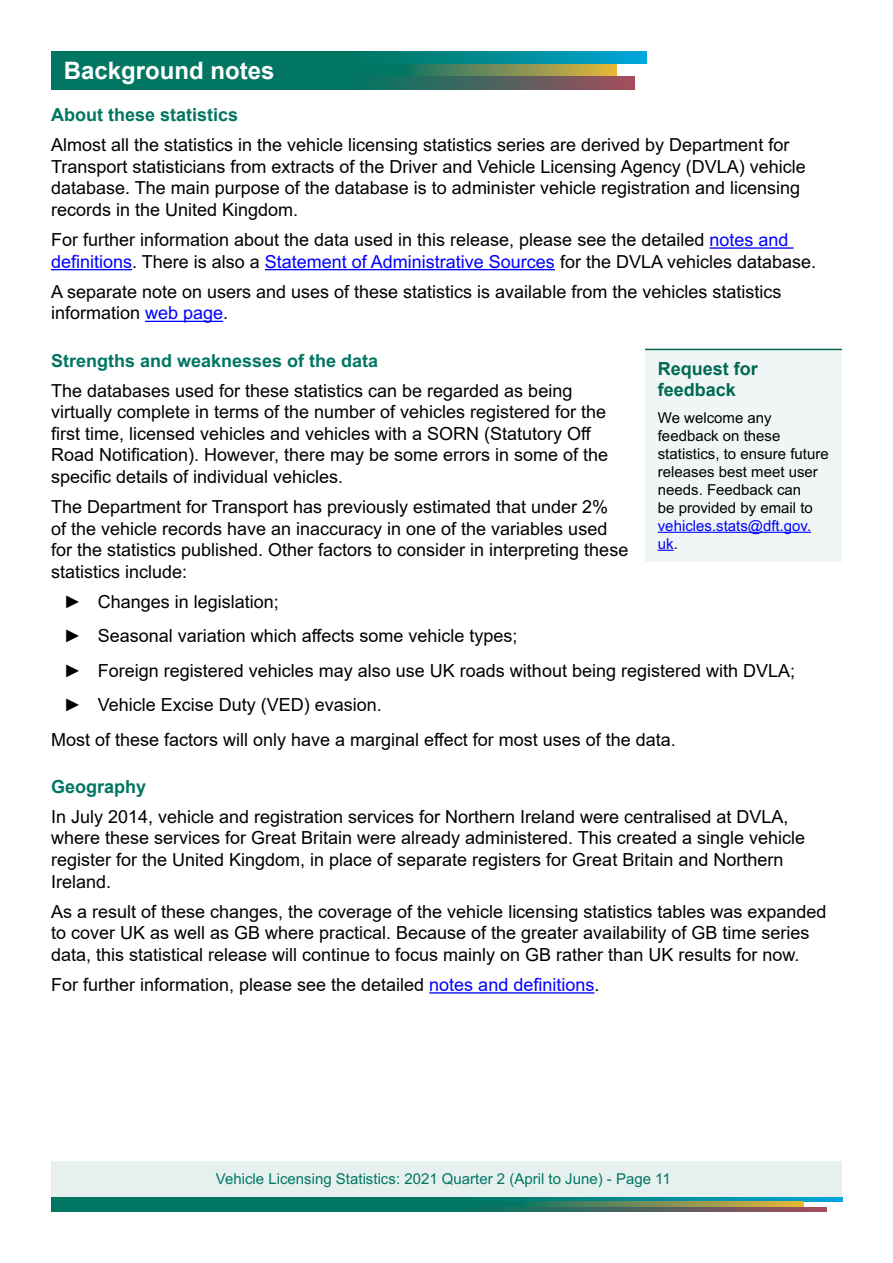
<style>
.page{position:relative;width:893px;height:1263px;background:#fff}
.page>*{position:absolute;margin:0;border:0;box-sizing:border-box;transform-origin:0 0}
.t1{font:700 24px "Arial";color:#fff}
.t2{font:18px/21.6px "Arial";color:#000}
.t3{font:18px/21.6px "Arial MT2";color:#000}
.Subheading{font:18px "Arial Bold MT2";color:#007662}
.Subheading-2{font:700 18px "Arial";color:#007662}
.Fact_Box_Heading{font:700 18px/21.6px "Arial";color:#006853}
.Factbox_Text{font:15px/18px "Arial MT2";color:#000}
.t4{font:15px "Arial MT2";color:#007662}
.s1{font-family:"Arial"}
.s2{font-family:"Arial MT2";color:#00f}
.s3{color:#00f}
.s4{font-family:"Arial MT2"}
</style>
<div class="page">
<div style="left:51px;top:1161px;width:791px;height:36px;background:#e6f1ef"></div>
<svg style="left:51px;top:1197px;width:791px;height:5px;background:#098178"></svg>
<svg style="left:51px;top:1202px;width:752px;height:5px;background:#2f805c"></svg>
<svg style="left:51px;top:1207px;width:776px;height:5px;background:#266c60"></svg>
<svg style="left:51px;top:64px;width:566px;height:13px;background:#2e7f5d"></svg>
<svg style="left:51px;top:51px;width:595px;height:13px;background:#00817d"></svg>
<svg style="left:51px;top:77px;width:584px;height:12px;background:#266c60"></svg>
<hr style="left:709px;top:247px;width:84px;height:2px;background:#00f">
<hr style="left:51px;top:269px;width:81px;height:1px;background:#00f">
<hr style="left:265px;top:269px;width:290px;height:1px;background:#00f">
<hr style="left:145px;top:321px;width:78px;height:1px;background:#00f">
<hr style="left:429px;top:992px;width:165px;height:1px;background:#00f">
<div style="left:645px;top:349px;width:197px;height:212px;background:#f0f6f5"></div>
<hr style="left:658px;top:532px;width:153px;height:1px;background:#00f">
<svg style="left:658px;top:550px;width:16px;height:1px"></svg>
<hr style="left:645px;top:349px;width:197px;height:1px;background:#006853">
<p class="t1" style="left:64px;top:53px;width:212px">Background notes</p>
<p class="Subheading-2" style="left:51px;top:102px;width:189px">About these statistics</p>
<p class="t3" style="left:51px;top:134px;width:756px">Almost all the statistics in the vehicle licensing statistics series are derived by Department for <span class="s1">Transport statisticians from extracts of the Driver and Vehicle Licensing Agency (DVLA) vehicle </span>database. The main purpose of the database is to administer vehicle registration and licensing <span class="s1">records in the United Kingdom.</span></p>
<p class="t2" style="left:51px;top:229px;width:767px">For further information about the data used in this release, please see the detailed <span class="s2">notes and </span><span class="s3">definitions</span><span class="s4">. There is also a</span> <span class="s2">Statement of Administrative Sources</span> <span class="s4">for the DVLA vehicles database.</span></p>
<p class="t3" style="left:51px;top:281px;width:732px">A separate note on users and uses of these statistics is available from the vehicles statistics information <span class="s3">web page</span>.</p>
<p class="Subheading" style="left:51px;top:347px;width:329px">Strengths and weaknesses of the data</p>
<p class="t2" style="left:51px;top:379px;width:559px"><span class="s4">The databases used for these statistics can be regarded as being virtually complete in terms of the number of vehicles registered for the </span>first time, licensed vehicles and vehicles with a SORN (Statutory Off Road Notification). However, there may be some errors in some of the specific details of individual vehicles.</p>
<p class="t3" style="left:51px;top:496px;width:579px">The Department for Transport has previously estimated that under 2%<br>of the vehicle records have an inaccuracy in one of the variables used for the statistics published. Other factors to consider in interpreting these statistics include:</p>
<p class="t3" style="left:64px;top:591px;width:217px"><span class="s1">►</span> Changes in legislation;</p>
<p class="t2" style="left:64px;top:625px;width:455px">► Seasonal variation which affects some vehicle types;</p>
<p class="t2" style="left:64px;top:660px;width:733px">► Foreign registered vehicles may also use UK roads without being registered with DVLA;</p>
<p class="t2" style="left:64px;top:694px;width:320px">► Vehicle Excise Duty (VED) evasion.</p>
<p class="t2" style="left:51px;top:728px;width:626px">Most of these factors will only have a marginal effect for most uses of the data.</p>
<p class="Subheading-2" style="left:51px;top:774px;width:97px">Geography</p>
<p class="t2" style="left:51px;top:805px;width:755px"><span class="s4">In July 2014, vehicle and registration services for Northern Ireland were centralised at DVLA, </span>where these services for Great Britain were already administered. This created a single vehicle register for the United Kingdom, in place of separate registers for Great Britain and Northern <span class="s4">Ireland.</span></p>
<p class="t2" style="left:51px;top:900px;width:777px">As a result of these changes, the coverage of the vehicle licensing statistics tables was expanded to cover UK as well as GB where practical. Because of the greater availability of GB time series data, this statistical release will continue to focus mainly on GB rather than UK results for now.</p>
<p class="t2" style="left:51px;top:974px;width:550px">For further information, please see the detailed <span class="s3">notes and definitions</span><span class="s4">.</span></p>
<p class="Fact_Box_Heading" style="left:658px;top:358px;width:102px">Request for feedback</p>
<p class="Factbox_Text" style="left:658px;top:408px;width:172px">We welcome any feedback on these statistics, to ensure future releases best meet user <span class="s1">needs. Feedback can<br></span>be provided by email to <span class="s3">vehicles.stats@dft.gov. uk</span>.</p>
<p class="t4" style="left:216px;top:1169px;width:456px">Vehicle Licensing Statistics: 2021 Quarter 2 (April to June) - Page 11</p>
</div>
